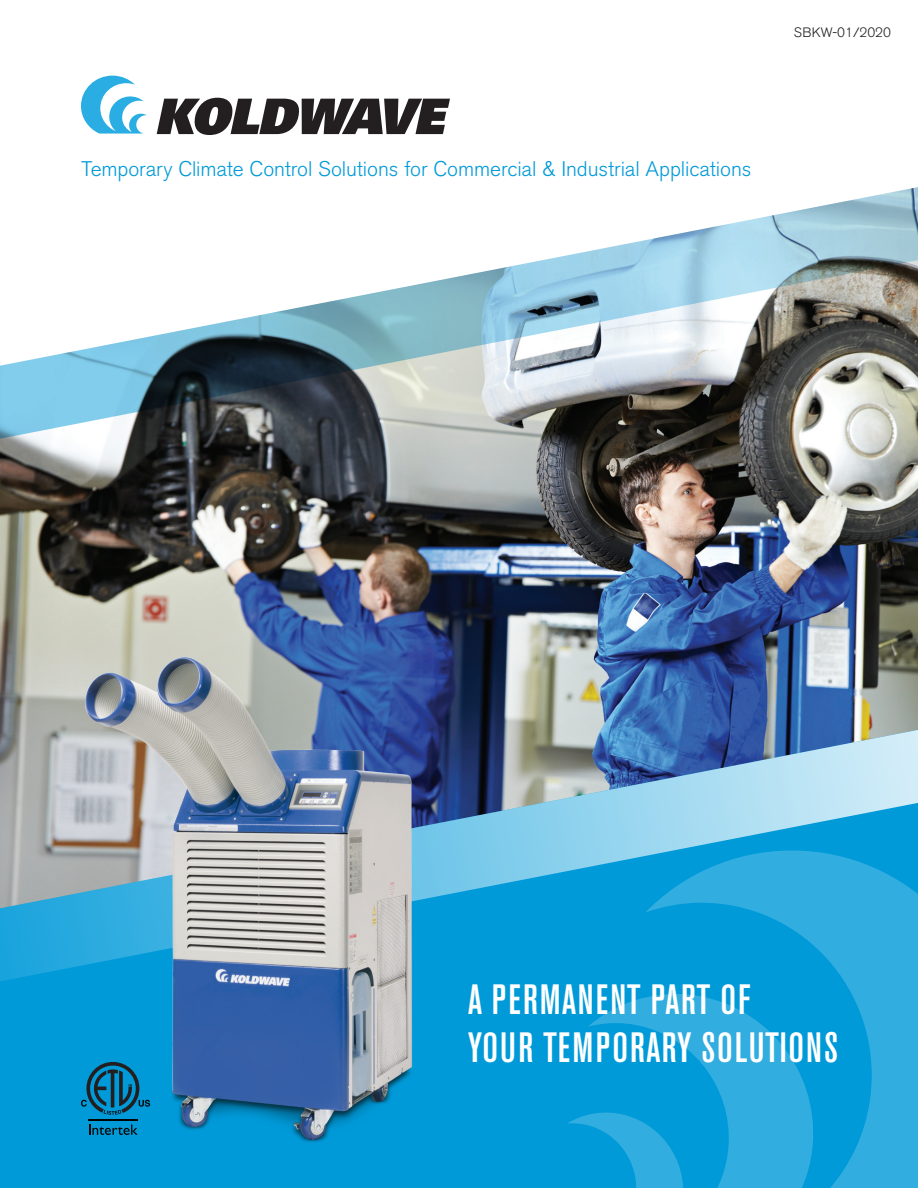
<style>
.page{position:relative;width:918px;height:1188px;background:#fff}
.page>*{position:absolute;margin:0;border:0;box-sizing:border-box;transform-origin:0 0}
.t1{font:500 condensed 42px/48px "Akzidenz Grotesk BE";letter-spacing:.045em;color:#fff}
.t2{font:300 21px "Akzidenz Grotesk BE";letter-spacing:-.005em;color:#009ad9}
.t3{font:300 13.5px "Akzidenz Grotesk BE";color:#231f20}
</style>
<div class="page">
<div style="left:0;top:1015px;width:567px;height:173px;background:#009ad9"></div>
<img style="left:0;top:472px;width:918px;height:247px">
<img style="left:0;top:187px;width:918px;height:285px">
<svg style="left:0;top:719px;width:918px;height:296px;background:#61a6ca"></svg>
<svg style="left:567px;top:851px;width:351px;height:337px;background:#17a3dc"></svg>
<img style="left:81px;top:650px;width:346px;height:512px">
<svg style="left:157px;top:98px;width:293px;height:37px"></svg>
<svg style="left:81px;top:76px;width:66px;height:58px"></svg>
<svg style="left:89px;top:1124px;width:49px;height:11px"></svg>
<svg style="left:81px;top:1062px;width:69px;height:54px;background:#0974a1"></svg>
<hr style="left:88px;top:1119px;width:50px;height:1px;background:#040503">
<p class="t3" style="left:794px;top:24px;width:99px">SBKW-01/2020</p>
<p class="t2" style="left:81px;top:157px;width:672px">Temporary Climate Control Solutions for Commercial &amp; Industrial Applications</p>
<p class="t1" style="left:468px;top:977px;width:371px">A PERMANENT PART OF<br>YOUR TEMPORARY SOLUTIONS</p>
</div>
